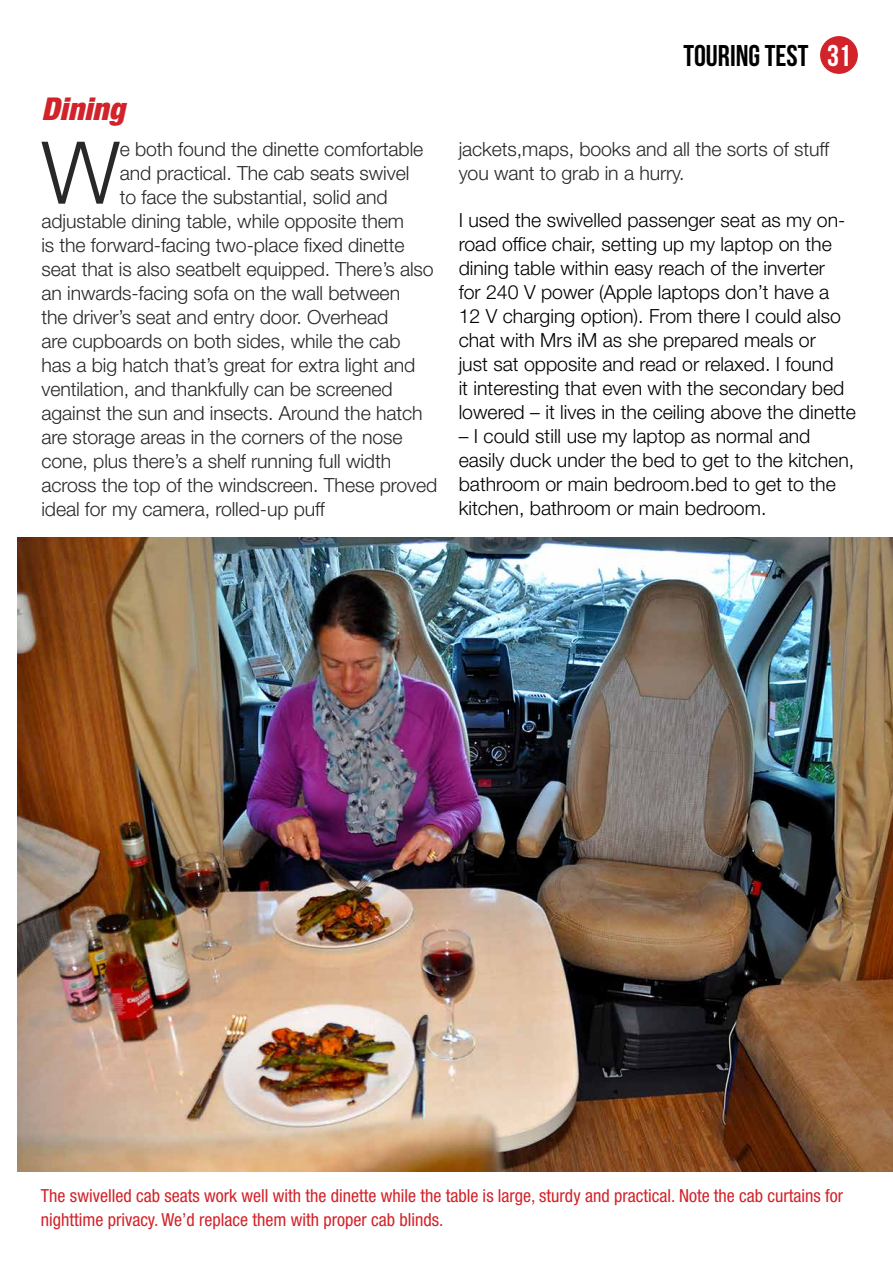
<style>
.page{position:relative;width:893px;height:1263px;background:#fff}
.page>*{position:absolute;margin:0;border:0;box-sizing:border-box;transform-origin:0 0}
.t1{font:300 86.7px "Helvetica Neue LT Std";color:#292829}
.t2{font:italic 900 condensed 31.5px "Helvetica Neue LT Std";color:#d2232a}
.t3{font:30px "Bebas Neue";color:#000}
.t4{font:30px "Bebas Neue";color:#fff}
.t5{font:300 19.5px/24px "Helvetica Neue LT Std";letter-spacing:-.005em;color:#292829}
.t6{font:300 19.5px/24px "Helvetica Neue LT Std";color:#000}
.t7{font:condensed 18px/24px "Helvetica Neue LT Std";color:#d2232a}
</style>
<div class="page">
<div style="left:820px;top:36px;width:38px;height:38px;background:#d2232a;border-radius:50%"></div>
<img style="left:17px;top:538px;width:876px;height:633px">
<h2 class="t2" style="left:41px;top:90px;width:85px">Dining</h2>
<h1 class="t1" style="left:41px;top:120px;width:80px">W</h1>
<p class="t5" style="left:120px;top:136px;width:305px">e both found the dinette comfortable</p>
<p class="t5" style="left:120px;top:160px;width:291px">and practical. The cab seats swivel</p>
<p class="t5" style="left:120px;top:184px;width:270px">to face the substantial, solid and</p>
<p class="t5" style="left:41px;top:208px;width:364px">adjustable dining table, while opposite them</p>
<p class="t5" style="left:41px;top:232px;width:365px">is the forward-facing two-place fixed dinette</p>
<p class="t5" style="left:41px;top:256px;width:394px">seat that is also seatbelt equipped. There’s also</p>
<p class="t5" style="left:41px;top:280px;width:360px">an inwards-facing sofa on the wall between</p>
<p class="t5" style="left:41px;top:304px;width:348px">the driver’s seat and entry door. Overhead</p>
<p class="t5" style="left:41px;top:328px;width:361px">are cupboards on both sides, while the cab</p>
<p class="t5" style="left:41px;top:352px;width:375px">has a big hatch that’s great for extra light and</p>
<p class="t5" style="left:41px;top:376px;width:353px">ventilation, and thankfully can be screened</p>
<p class="t5" style="left:41px;top:400px;width:383px">against the sun and insects. Around the hatch</p>
<p class="t5" style="left:41px;top:424px;width:363px">are storage areas in the corners of the nose</p>
<p class="t5" style="left:41px;top:448px;width:351px">cone, plus there’s a shelf running full width</p>
<p class="t5" style="left:41px;top:472px;width:397px">across the top of the windscreen. These proved</p>
<p class="t5" style="left:41px;top:496px;width:285px">ideal for my camera, rolled-up puff</p>
<h3 class="t3" style="left:683px;top:40px;width:127px">TOURING TEST</h3>
<h3 class="t4" style="left:827px;top:39px;width:25px">31</h3>
<p class="t5" style="left:459px;top:136px;width:372px">jackets,maps, books and all the sorts of stuff you want to grab in a hurry.</p>
<p class="t6" style="left:459px;top:207px;width:399px">I used the swivelled passenger seat as my on&shy;road office chair, setting up my laptop on the dining table within easy reach of the inverter<br>for 240 V power (Apple laptops don’t have a<br>12 V charging option). From there I could also chat with Mrs iM as she prepared meals or<br>just sat opposite and read or relaxed. I found<br>it interesting that even with the secondary bed lowered – it lives in the ceiling above the dinette</p>
<p class="t6" style="left:459px;top:423px;width:397px">– I could still use my laptop as normal and easily duck under the bed to get to the kitchen, bathroom or main bedroom.bed to get to the kitchen, bathroom or main bedroom.</p>
<p class="t7" style="left:41px;top:1184px;width:804px">The swivelled cab seats work well with the dinette while the table is large, sturdy and practical. Note the cab curtains for nighttime privacy. We’d replace them with proper cab blinds.</p>
</div>
